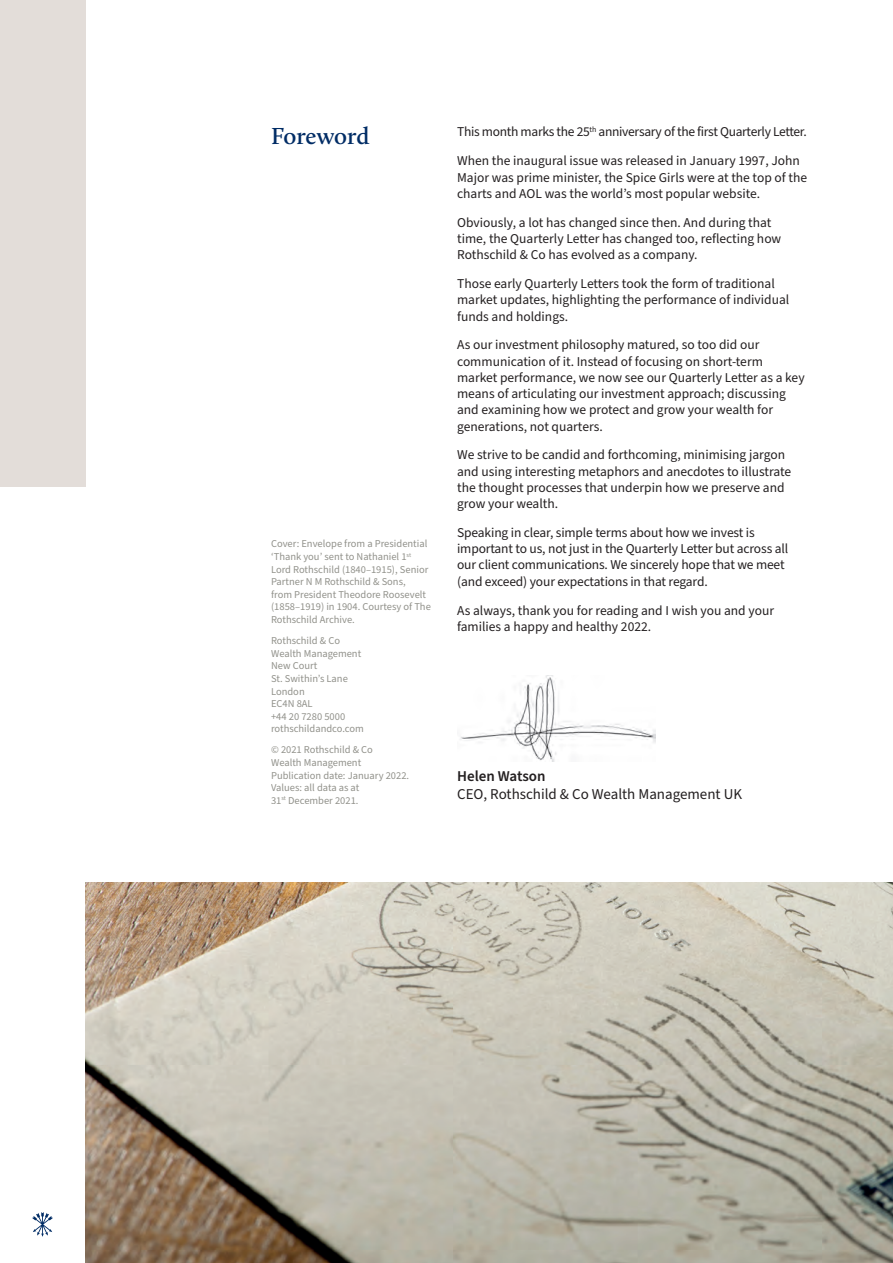
<style>
.page{position:relative;width:893px;height:1263px;background:#fff}
.page>*{position:absolute;margin:0;border:0;box-sizing:border-box;transform-origin:0 0}
.t1{font:600 24px "Calluna";color:#002c65}
.t2{font:15px "Source Sans Pro";color:#231f20}
.t3{font:600 15px "Source Sans Pro";color:#231f20}
.t4{font:13.5px/16.2px "Source Sans Pro";color:#231f20}
.t5{font:13.5px/29px "Source Sans Pro";letter-spacing:-.02em;color:#231f20}
.t6{font:10.5px/12.6px "Source Sans Pro";color:#48483d}
</style>
<div class="page">
<img style="left:460px;top:675px;width:195px;height:86px">
<div style="left:0;top:0;width:85px;height:486px;background:#e3ddd9"></div>
<img style="left:85px;top:882px;width:808px;height:381px">
<svg style="left:32px;top:1212px;width:21px;height:25px"></svg>
<h1 class="t1" style="left:271px;top:121px;width:100px">Foreword</h1>
<p class="t6" style="left:271px;top:538px;width:161px">Cover: Envelope from a Presidential ‘Thank you’ sent to Nathaniel 1<sup>st<br></sup>Lord Rothschild (1840–1915), Senior<br>Partner N M Rothschild &amp; Sons,<br>from President Theodore Roosevelt (1858–1919) in 1904. Courtesy of The<br>Rothschild Archive.</p>
<p class="t6" style="left:271px;top:635px;width:94px">Rothschild &amp; Co<br>Wealth Management<br>New Court<br>St. Swithin’s Lane<br>London<br>EC4N 8AL<br>+44 20 7280 5000 rothschildandco.com</p>
<p class="t6" style="left:271px;top:744px;width:140px">© 2021 Rothschild &amp; Co<br>Wealth Management<br>Publication date: January 2022.<br>Values: all data as at<br>31<sup>st</sup> December 2021.</p>
<p class="t5" style="left:457px;top:118px;width:351px">This month marks the 25<sup>th</sup> anniversary of the first Quarterly Letter.<br>When the inaugural issue was released in January 1997, John</p>
<p class="t4" style="left:457px;top:169px;width:351px">Major was prime minister, the Spice Girls were at the top of the charts and AOL was the world’s most popular website.</p>
<p class="t4" style="left:457px;top:215px;width:326px">Obviously, a lot has changed since then. And during that time, the Quarterly Letter has changed too, reflecting how<br>Rothschild &amp; Co has evolved as a company.</p>
<p class="t4" style="left:457px;top:276px;width:334px">Those early Quarterly Letters took the form of traditional market updates, highlighting the performance of individual funds and holdings.</p>
<p class="t4" style="left:457px;top:337px;width:349px">As our investment philosophy matured, so too did our communication of it. Instead of focusing on short-term market performance, we now see our Quarterly Letter as a key means of articulating our investment approach; discussing and examining how we protect and grow your wealth for generations, not quarters.</p>
<p class="t4" style="left:457px;top:447px;width:336px">We strive to be candid and forthcoming, minimising jargon and using interesting metaphors and anecdotes to illustrate the thought processes that underpin how we preserve and grow your wealth.</p>
<p class="t4" style="left:457px;top:525px;width:333px">Speaking in clear, simple terms about how we invest is important to us, not just in the Quarterly Letter but across all our client communications. We sincerely hope that we meet (and exceed) your expectations in that regard.</p>
<p class="t4" style="left:457px;top:602px;width:318px">As always, thank you for reading and I wish you and your families a happy and healthy 2022.</p>
<p class="t3" style="left:457px;top:766px;width:90px">Helen Watson</p>
<p class="t2" style="left:457px;top:784px;width:286px">CEO, Rothschild &amp; Co Wealth Management UK</p>
</div>
